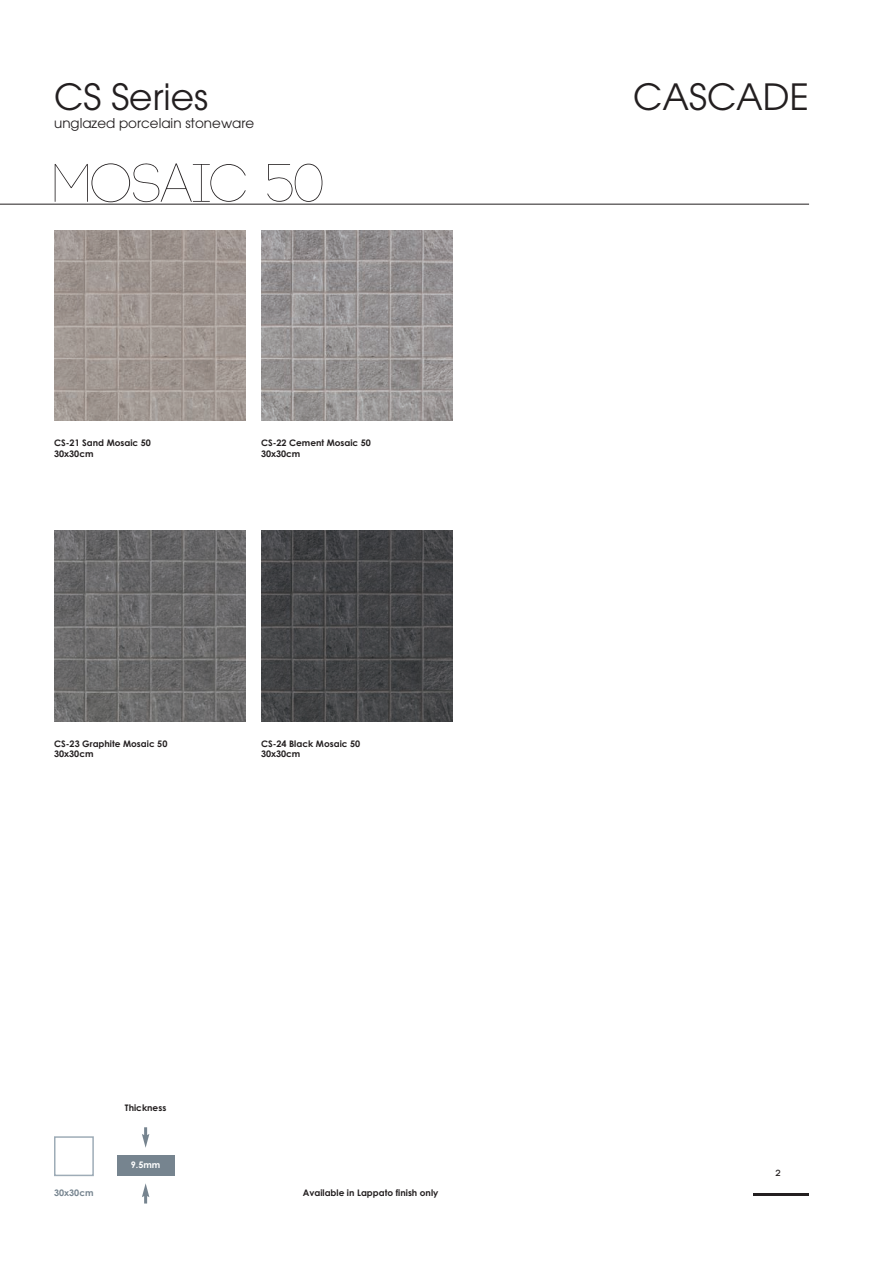
<style>
.page{position:relative;width:893px;height:1263px;background:#fff}
.page>*{position:absolute;margin:0;border:0;box-sizing:border-box;transform-origin:0 0}
.t1{font:300 54px "Code";color:#231f20}
.t2{font:36px "Avant Garde";color:#231f20}
.t3{font:13.5px "Avant Garde";color:#231f20}
.t4{font:700 9px/10.8px "Century Gothic";color:#231f20}
.t5{font:700 9px "Century Gothic";color:#76848f}
.t6{font:700 9px "Century Gothic";color:#fff}
.t7{font:700 9px "Code";color:#231f20}
</style>
<div class="page">
<hr style="left:754px;top:1193px;width:55px;height:3px;background:#231f20">
<hr style="left:0;top:204px;width:809px;height:1px;background:#231f20">
<img style="left:54px;top:230px;width:191px;height:191px">
<img style="left:261px;top:230px;width:191px;height:191px">
<img style="left:54px;top:531px;width:191px;height:190px">
<img style="left:261px;top:531px;width:191px;height:190px">
<div style="left:54px;top:1136px;width:40px;height:40px;border:2px solid #9eacb7"></div>
<div style="left:117px;top:1155px;width:57px;height:21px;background:#76848f"></div>
<svg style="left:142px;top:1127px;width:7px;height:21px"></svg>
<svg style="left:142px;top:1183px;width:7px;height:20px"></svg>
<h2 class="t2" style="left:54px;top:84px;width:155px">CS Series</h2>
<h2 class="t2" style="left:633px;top:84px;width:177px">CASCADE</h2>
<h3 class="t3" style="left:54px;top:118px;width:202px">unglazed porcelain stoneware</h3>
<h1 class="t1" style="left:52px;top:152px;width:273px">MOSAIC 50</h1>
<p class="t4" style="left:54px;top:438px;width:98px">CS-21 Sand Mosaic 50<br>30x30cm</p>
<p class="t4" style="left:261px;top:438px;width:111px">CS-22 Cement Mosaic 50<br>30x30cm</p>
<p class="t4" style="left:54px;top:739px;width:115px">CS-23 Graphite Mosaic 50<br>30x30cm</p>
<p class="t4" style="left:261px;top:739px;width:101px">CS-24 Black Mosaic 50<br>30x30cm</p>
<p class="t5" style="left:54px;top:1189px;width:41px">30x30cm</p>
<p class="t4" style="left:125px;top:1103px;width:43px">Thickness</p>
<p class="t6" style="left:131px;top:1161px;width:31px">9.5mm</p>
<p class="t4" style="left:303px;top:1188px;width:137px">Available in Lappato finish only</p>
<p class="t7" style="left:776px;top:1167px;width:6px">2</p>
</div>
